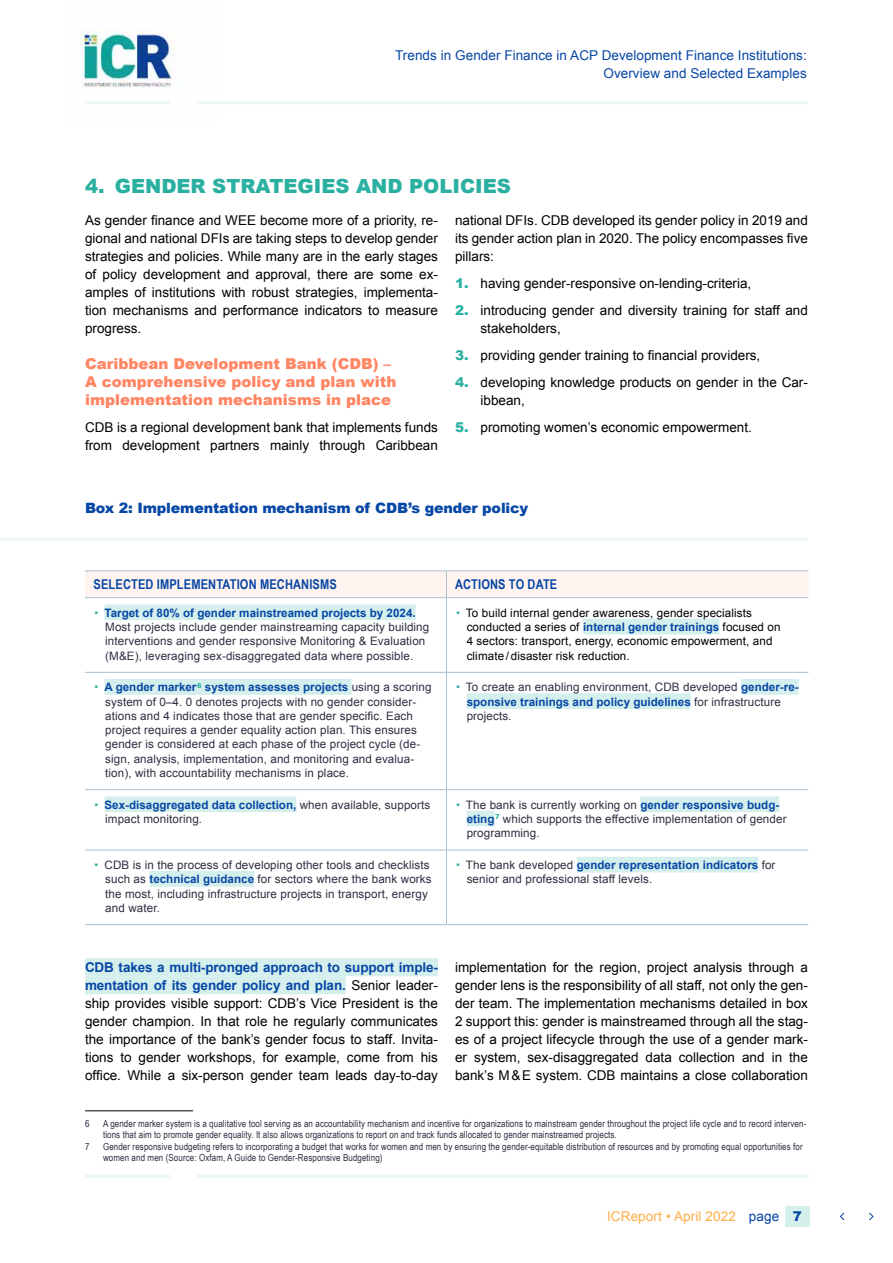
<style>
.page{position:relative;width:893px;height:1263px;background:#fff}
.page>*{position:absolute;margin:0;border:0;box-sizing:border-box;transform-origin:0 0}
.ICR_H2_one_column__b{font:900 19.5px "Arial";color:#2ab0a1}
.ICR_H_lessons_learne{font:900 15px/18px "Arial";color:#ff8563}
.ICR_H4-table___BLUE{font:900 14.25px "Arial";letter-spacing:-.01em;color:#0646a5}
.ICR_text_standard_9p{font:13.5px/18px "Arial";color:#000;text-align:justify}
.t1{font:13.5px/18px "Arial";letter-spacing:.005em;color:#0646a5;text-align:right}
.ICR_infotext_narrow{font:700 13.5px "Arial Narrow";letter-spacing:.01em;color:#0646a5}
.t2{font:13.5px "Arial";letter-spacing:.01em;color:#ffae47}
.t3{font:11.7px/14.2px "Arial";letter-spacing:.01em;color:#2f2e41}
.t4{font:11.7px/14.2px "Arial";letter-spacing:.01em;color:#000}
.ICR_infotext_narrow-2{font:9.75px/11.2px "Arial Narrow";letter-spacing:.01em;color:#2f2e41}
.s1{font-weight:900;color:#2ab0a1}
.s2{font-weight:700;color:#0646a5}
.s3{color:#0646a5}
.s4{font-weight:900;color:#0646a5}
</style>
<div class="page">
<img style="left:79px;top:30px;width:101px;height:58px">
<div style="left:785px;top:1206px;width:24px;height:20px;background:#d4efec"></div>
<svg style="left:840px;top:1213px;width:33px;height:7px"></svg>
<hr style="left:197px;top:101px;width:611px;height:3px;background:#eaf7f6">
<hr style="left:197px;top:1175px;width:612px;height:3px;background:#eaf7f6">
<hr style="left:85px;top:101px;width:85px;height:3px;background:#eaf7f6">
<hr style="left:85px;top:1175px;width:85px;height:3px;background:#eaf7f6">
<hr style="left:85px;top:1110px;width:108px;height:1px;background:#000">
<hr style="left:0;top:537px;width:808px;height:3px;background:#eaf7f6">
<hr style="left:85px;top:570px;width:361px;height:1px;background:#aac0d0">
<hr style="left:446px;top:570px;width:362px;height:1px;background:#aac0d0">
<div style="left:85px;top:571px;width:723px;height:26px;background:#fff3ef"></div>
<hr style="left:85px;top:597px;width:361px;height:1px;background:#aac0d0">
<hr style="left:446px;top:597px;width:362px;height:1px;background:#aac0d0">
<hr style="left:446px;top:598px;width:1px;height:74px;background:#aac0d0">
<hr style="left:446px;top:673px;width:1px;height:116px;background:#aac0d0">
<hr style="left:446px;top:790px;width:1px;height:60px;background:#aac0d0">
<hr style="left:446px;top:850px;width:1px;height:74px;background:#aac0d0">
<hr style="left:85px;top:672px;width:361px;height:1px;background:#aac0d0">
<hr style="left:446px;top:672px;width:362px;height:1px;background:#aac0d0">
<hr style="left:85px;top:789px;width:361px;height:1px;background:#aac0d0">
<hr style="left:446px;top:789px;width:362px;height:1px;background:#aac0d0">
<hr style="left:85px;top:850px;width:361px;height:1px;background:#aac0d0">
<hr style="left:446px;top:850px;width:362px;height:1px;background:#aac0d0">
<hr style="left:85px;top:924px;width:361px;height:1px;background:#aac0d0">
<hr style="left:446px;top:924px;width:362px;height:1px;background:#aac0d0">
<div style="left:105px;top:604px;width:311px;height:16px;background:#d4efec"></div>
<div style="left:583px;top:619px;width:136px;height:15px;background:#d4efec"></div>
<div style="left:105px;top:679px;width:92px;height:16px;background:#d4efec"></div>
<div style="left:197px;top:679px;width:5px;height:16px;background:#d4efec"></div>
<div style="left:202px;top:679px;width:150px;height:16px;background:#d4efec"></div>
<div style="left:741px;top:679px;width:58px;height:16px;background:#d4efec"></div>
<div style="left:467px;top:693px;width:224px;height:16px;background:#d4efec"></div>
<div style="left:105px;top:796px;width:191px;height:16px;background:#d4efec"></div>
<div style="left:640px;top:796px;width:139px;height:16px;background:#d4efec"></div>
<div style="left:467px;top:811px;width:27px;height:15px;background:#d4efec"></div>
<div style="left:149px;top:871px;width:105px;height:16px;background:#d4efec"></div>
<div style="left:577px;top:857px;width:181px;height:15px;background:#d4efec"></div>
<div style="left:85px;top:958px;width:353px;height:18px;background:#d4efec"></div>
<div style="left:85px;top:976px;width:261px;height:18px;background:#d4efec"></div>
<p class="t1" style="left:395px;top:47px;width:413px">Trends in Gender Finance in ACP Development Finance Institutions:<br>Overview and Selected Examples</p>
<p class="ICR_H2_one_column__b" style="left:85px;top:171px;width:427px">4. GENDER STRATEGIES AND POLICIES</p>
<p class="ICR_text_standard_9p" style="left:85px;top:211px;width:354px">As gender finance and WEE become more of a priority, re&shy;gional and national DFIs are taking steps to develop gender strategies and policies. While many are in the early stages of policy development and approval, there are some ex&shy;amples of institutions with robust strategies, implementa&shy;tion mechanisms and performance indicators to measure progress.</p>
<p class="ICR_H_lessons_learne" style="left:85px;top:354px;width:313px">Caribbean Development Bank (CDB) –<br>A comprehensive policy and plan with implementation mechanisms in place</p>
<p class="ICR_text_standard_9p" style="left:85px;top:418px;width:354px">CDB is a regional development bank that implements funds from development partners mainly through Caribbean</p>
<p class="ICR_text_standard_9p" style="left:455px;top:211px;width:354px">national DFIs. CDB developed its gender policy in 2019 and its gender action plan in 2020. The policy encompasses five pillars:</p>
<p class="ICR_text_standard_9p" style="left:455px;top:274px;width:298px"><span class="s1">1.</span> having gender-responsive on-lending-criteria,</p>
<p class="ICR_text_standard_9p" style="left:480px;top:301px;width:329px;text-indent:-26px"><span class="s1">2.</span> introducing gender and diversity training for staff and stakeholders,</p>
<p class="ICR_text_standard_9p" style="left:455px;top:346px;width:307px"><span class="s1">3.</span> providing gender training to financial providers,</p>
<p class="ICR_text_standard_9p" style="left:480px;top:373px;width:329px;text-indent:-26px"><span class="s1">4.</span> developing knowledge products on gender in the Car&shy;ibbean,</p>
<p class="ICR_text_standard_9p" style="left:455px;top:418px;width:298px"><span class="s1">5.</span> promoting women’s economic empowerment.</p>
<p class="ICR_H4-table___BLUE" style="left:85px;top:498px;width:444px">Box 2: Implementation mechanism of CDB’s gender policy</p>
<p class="ICR_infotext_narrow" style="left:94px;top:574px;width:245px">SELECTED IMPLEMENTATION MECHANISMS</p>
<p class="ICR_infotext_narrow" style="left:455px;top:574px;width:104px">ACTIONS TO DATE</p>
<p class="t3" style="left:105px;top:606px;width:326px;text-indent:-11px"><span class="s1">∙</span> <span class="s2">Target of 80% of gender mainstreamed projects by 2024.<br></span>Most projects include gender mainstreaming capacity building interventions and gender responsive Monitoring &amp; Evaluation (M&amp;E), leveraging sex-disaggregated data where possible.</p>
<p class="t4" style="left:467px;top:606px;width:315px;text-indent:-11px"><span class="s1">∙</span> To build internal gender awareness, gender specialists conducted a series of <span class="s2">internal gender trainings</span> focused on 4 sectors: transport, energy, economic empowerment, and climate / disaster risk reduction.</p>
<p class="t3" style="left:105px;top:680px;width:328px;text-indent:-11px"><span class="s1">∙</span> <span class="s2">A gender marker</span><sup>6</sup> <span class="s2">system assesses projects</span> using a scoring system of 0–4. 0 denotes projects with no gender consider&shy;ations and 4 indicates those that are gender specific. Each project requires a gender equality action plan. This ensures gender is considered at each phase of the project cycle (de&shy;sign, analysis, implementation, and monitoring and evalua&shy;tion), with accountability mechanisms in place.</p>
<p class="t3" style="left:467px;top:680px;width:333px;text-indent:-11px"><span class="s1">∙</span> To create an enabling environment, CDB developed <span class="s2">gender-re&shy;sponsive trainings and policy guidelines</span> for infrastructure projects.</p>
<p class="t3" style="left:105px;top:798px;width:327px;text-indent:-11px"><span class="s1">∙</span> <span class="s2">Sex-disaggregated data collection,</span> when available, supports impact monitoring.</p>
<p class="t3" style="left:467px;top:798px;width:321px;text-indent:-11px"><span class="s1">∙</span> The bank is currently working on <span class="s2">gender responsive budg&shy;eting</span><sup>7</sup> which supports the effective implementation of gender programming.</p>
<p class="t3" style="left:105px;top:858px;width:328px;text-indent:-11px"><span class="s1">∙</span> CDB is in the process of developing other tools and checklists such as <span class="s2">technical guidance</span> for sectors where the bank works the most, including infrastructure projects in transport, energy and water.</p>
<p class="t3" style="left:467px;top:858px;width:310px;text-indent:-11px"><span class="s1">∙</span> The bank developed <span class="s2">gender representation indicators</span> for senior and professional staff levels.</p>
<p class="ICR_text_standard_9p" style="left:85px;top:958px;width:354px"><span class="s2">CDB takes a multi-pronged approach to support imple&shy;mentation of its gender policy and plan.</span> Senior leader&shy;ship provides visible support: CDB’s Vice President is the gender champion. In that role he regularly communicates the importance of the bank’s gender focus to staff. Invita&shy;tions to gender workshops, for example, come from his office. While a six-person gender team leads day-to-day</p>
<p class="ICR_text_standard_9p" style="left:455px;top:958px;width:354px">implementation for the region, project analysis through a gender lens is the responsibility of all staff, not only the gen&shy;der team. The implementation mechanisms detailed in box 2 support this: gender is mainstreamed through all the stag&shy;es of a project lifecycle through the use of a gender mark&shy;er system, sex-disaggregated data collection and in the bank’s M&amp;E system. CDB maintains a close collaboration</p>
<p class="ICR_infotext_narrow-2" style="left:85px;top:1118px;width:6px">6</p>
<p class="ICR_infotext_narrow-2" style="left:103px;top:1118px;width:705px">A gender marker system is a qualitative tool serving as an accountability mechanism and incentive for organizations to mainstream gender throughout the project life cycle and to record interven&shy;tions that aim to promote gender equality. It also allows organizations to report on and track funds allocated to gender mainstreamed projects.</p>
<p class="ICR_infotext_narrow-2" style="left:85px;top:1140px;width:6px">7</p>
<p class="ICR_infotext_narrow-2" style="left:103px;top:1140px;width:701px">Gender responsive budgeting refers to incorporating a budget that works for women and men by ensuring the gender-equitable distribution of resources and by promoting equal opportunities for women and men (Source: Oxfam, A Guide to Gender-Responsive Budgeting)</p>
<p class="t2" style="left:607px;top:1207px;width:196px">ICReport • April 2022 <span class="s3">page</span> <span class="s4">7</span></p>
</div>
